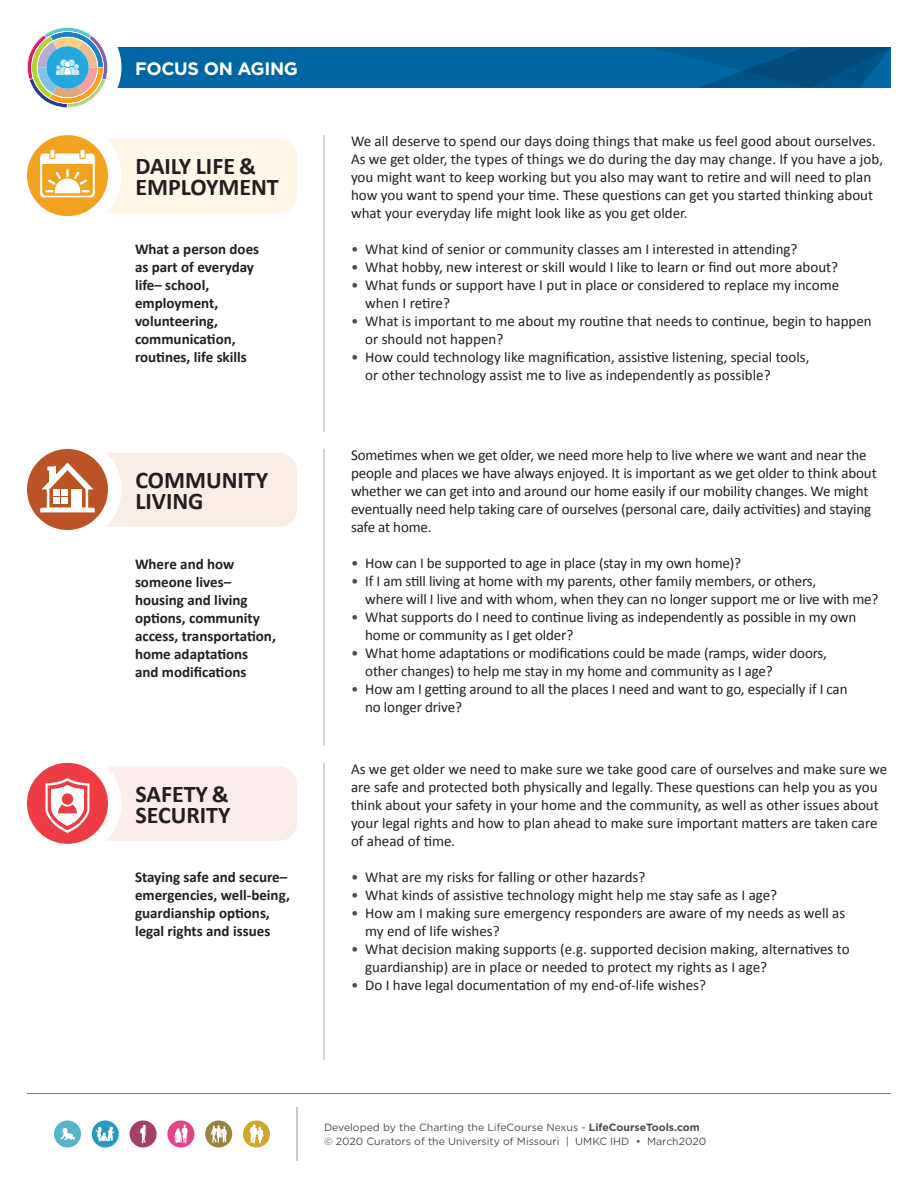
<style>
.page{position:relative;width:918px;height:1188px;background:#fff}
.page>*{position:absolute;margin:0;border:0;box-sizing:border-box;transform-origin:0 0}
.t1{font:700 24px/21px "Calibri";color:#231f20}
.t2{font:700 18px "Gotham";letter-spacing:-.02em;color:#fff}
.t3{font:15px/18px "Calibri";letter-spacing:-.005em;color:#231f20}
.t4{font:700 15px/18px "Calibri";color:#231f20}
.t5{font:10.5px/13.5px "Gotham";color:#4b4c4d}
.s1{color:#4b4c4d}
.s2{font-weight:700}
</style>
<div class="page">
<div style="left:54px;top:1120px;width:27px;height:28px;background:#55b5c9;border-radius:50%"></div>
<svg style="left:60px;top:1128px;width:15px;height:12px"></svg>
<div style="left:130px;top:1120px;width:27px;height:28px;background:#a3416a;border-radius:50%"></div>
<svg style="left:140px;top:1125px;width:6px;height:18px"></svg>
<div style="left:205px;top:1120px;width:27px;height:28px;background:#9a8442;border-radius:50%"></div>
<svg style="left:211px;top:1125px;width:16px;height:18px"></svg>
<div style="left:92px;top:1120px;width:27px;height:28px;background:#269abf;border-radius:50%"></div>
<svg style="left:96px;top:1126px;width:19px;height:15px"></svg>
<div style="left:167px;top:1120px;width:27px;height:28px;background:#e04589;border-radius:50%"></div>
<svg style="left:174px;top:1125px;width:14px;height:19px"></svg>
<div style="left:243px;top:1120px;width:27px;height:28px;background:#cda82b;border-radius:50%"></div>
<svg style="left:250px;top:1125px;width:13px;height:18px"></svg>
<hr style="left:297px;top:1107px;width:1px;height:54px;background:#939598">
<hr style="left:27px;top:1093px;width:864px;height:1px;background:#76787b">
<div style="left:41px;top:47px;width:850px;height:41px;background:#0066a4"></div>
<div style="left:14px;top:14px;width:108px;height:108px;background:#fff;border-radius:50%"></div>
<svg style="left:651px;top:47px;width:240px;height:41px"></svg>
<svg style="left:27px;top:27px;width:81px;height:81px"></svg>
<div style="left:106px;top:139px;width:191px;height:74px;background:#fef6e6"></div>
<div style="left:27px;top:135px;width:81px;height:81px;background:#f1a21e;border-radius:50%"></div>
<svg style="left:40px;top:150px;width:55px;height:47px"></svg>
<hr style="left:40px;top:159px;width:55px;height:4px;background:#fff">
<hr style="left:323px;top:135px;width:2px;height:297px;background:#c7c8ca">
<hr style="left:323px;top:449px;width:2px;height:297px;background:#c7c8ca">
<hr style="left:323px;top:763px;width:2px;height:297px;background:#c7c8ca">
<div style="left:106px;top:453px;width:191px;height:74px;background:#f8eee6"></div>
<div style="left:27px;top:449px;width:81px;height:81px;background:#bb5326;border-radius:50%"></div>
<svg style="left:40px;top:463px;width:55px;height:49px"></svg>
<div style="left:71px;top:489px;width:11px;height:20px;background:#fff"></div>
<div style="left:106px;top:767px;width:191px;height:74px;background:#fdecec"></div>
<div style="left:27px;top:763px;width:81px;height:81px;background:#ed3c44;border-radius:50%"></div>
<svg style="left:46px;top:778px;width:43px;height:55px"></svg>
<div style="left:62px;top:793px;width:11px;height:12px;background:#ed3c44;border-radius:50%"></div>
<p class="t2" style="left:135px;top:56px;width:165px">FOCUS ON AGING</p>
<p class="t1" style="left:135px;top:155px;width:145px">DAILY LIFE &amp;<br>EMPLOYMENT</p>
<p class="t4" style="left:135px;top:240px;width:126px">What a person does</p>
<p class="t4" style="left:135px;top:258px;width:120px">as part of everyday life– school, employment, volunteering, communication, routines, life skills</p>
<p class="t1" style="left:135px;top:469px;width:134px">COMMUNITY<br>LIVING</p>
<p class="t4" style="left:135px;top:554px;width:142px">Where and how someone lives– housing and living options, community access, transportation, home adaptations<br>and modifications</p>
<p class="t1" style="left:135px;top:783px;width:97px">SAFETY &amp;<br>SECURITY</p>
<p class="t4" style="left:135px;top:868px;width:156px">Staying safe and secure– emergencies, well-being, guardianship options, legal rights and issues</p>
<p class="t3" style="left:351px;top:132px;width:534px">We all deserve to spend our days doing things that make us feel good about ourselves.<br>As we get older, the types of things we do during the day may change. If you have a job, you might want to keep working but you also may want to retire and will need to plan how you want to spend your time. These questions can get you started thinking about what your everyday life might look like as you get older.</p>
<p class="t3" style="left:351px;top:240px;width:448px"><span class="s1">•</span> What kind of senior or community classes am I interested in attending?</p>
<p class="t3" style="left:351px;top:258px;width:489px"><span class="s1">•</span> What hobby, new interest or skill would I like to learn or find out more about?</p>
<p class="t3" style="left:365px;top:276px;width:475px;text-indent:-14px"><span class="s1">•</span> What funds or support have I put in place or considered to replace my income when I retire?</p>
<p class="t3" style="left:365px;top:312px;width:508px;text-indent:-14px"><span class="s1">•</span> What is important to me about my routine that needs to continue, begin to happen or should not happen?</p>
<p class="t3" style="left:365px;top:348px;width:446px;text-indent:-14px"><span class="s1">•</span> How could technology like magnification, assistive listening, special tools, or other technology assist me to live as independently as possible?</p>
<p class="t3" style="left:351px;top:446px;width:527px">Sometimes when we get older, we need more help to live where we want and near the people and places we have always enjoyed. It is important as we get older to think about whether we can get into and around our home easily if our mobility changes. We might eventually need help taking care of ourselves (personal care, daily activities) and staying safe at home.</p>
<p class="t3" style="left:351px;top:554px;width:392px"><span class="s1">•</span> How can I be supported to age in place (stay in my own home)?</p>
<p class="t3" style="left:365px;top:572px;width:515px;text-indent:-14px"><span class="s1">•</span> If I am still living at home with my parents, other family members, or others,<br>where will I live and with whom, when they can no longer support me or live with me?</p>
<p class="t3" style="left:365px;top:608px;width:493px;text-indent:-14px"><span class="s1">•</span> What supports do I need to continue living as independently as possible in my own home or community as I get older?</p>
<p class="t3" style="left:365px;top:644px;width:463px;text-indent:-14px"><span class="s1">•</span> What home adaptations or modifications could be made (ramps, wider doors, other changes) to help me stay in my home and community as I age?</p>
<p class="t3" style="left:365px;top:680px;width:484px;text-indent:-14px"><span class="s1">•</span> How am I getting around to all the places I need and want to go, especially if I can no longer drive?</p>
<p class="t3" style="left:351px;top:760px;width:538px">As we get older we need to make sure we take good care of ourselves and make sure we are safe and protected both physically and legally. These questions can help you as you think about your safety in your home and the community, as well as other issues about your legal rights and how to plan ahead to make sure important matters are taken care of ahead of time.</p>
<p class="t3" style="left:351px;top:868px;width:296px"><span class="s1">•</span> What are my risks for falling or other hazards?</p>
<p class="t3" style="left:351px;top:886px;width:428px"><span class="s1">•</span> What kinds of assistive technology might help me stay safe as I age?</p>
<p class="t3" style="left:365px;top:904px;width:482px;text-indent:-14px"><span class="s1">•</span> How am I making sure emergency responders are aware of my needs as well as my end of life wishes?</p>
<p class="t3" style="left:365px;top:940px;width:486px;text-indent:-14px"><span class="s1">•</span> What decision making supports (e.g. supported decision making, alternatives to guardianship) are in place or needed to protect my rights as I age?</p>
<p class="t3" style="left:351px;top:976px;width:356px"><span class="s1">•</span> Do I have legal documentation of my end-of-life wishes?</p>
<p class="t5" style="left:324px;top:1121px;width:384px">Developed by the Charting the LifeCourse Nexus - <span class="s2">LifeCourseTools.com </span>© 2020 Curators of the University of Missouri | UMKC IHD • March2020</p>
</div>
